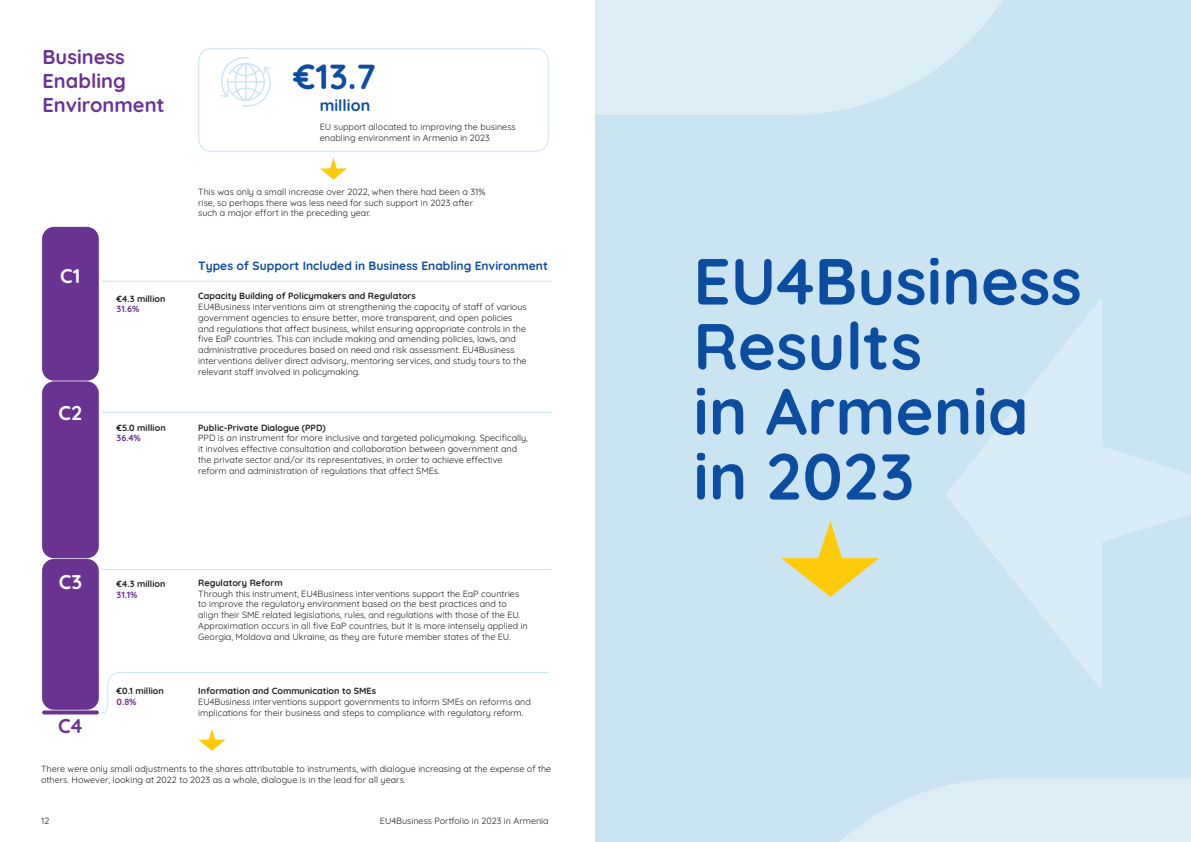
<style>
.page{position:relative;width:1191px;height:842px;background:#fff}
.page>*{position:absolute;margin:0;border:0;box-sizing:border-box;transform-origin:0 0}
.t1{font:700 65px/65px "Quicksand";color:#0d4da1}
.t2{font:700 35px "Quicksand";color:#0d4da1}
.t3{font:700 20px/24px "Quicksand";color:#6a3291}
.t4{font:700 20px "Quicksand";color:#fff}
.t5{font:700 16px "Quicksand";color:#0d4da1}
.t6{font:700 12px "Quicksand";color:#0d4da1}
.t7{font:9px/10.8px "Quicksand";color:#231f20}
.t8{font:700 9px/10.8px "Quicksand";color:#231f20}
.s1{color:#6a3291}
</style>
<div class="page">
<div style="left:42px;top:227px;width:57px;height:154px;background:#6a3291;border-radius:12px"></div>
<div style="left:42px;top:381px;width:57px;height:177px;background:#6a3291;border-radius:12px"></div>
<div style="left:42px;top:559px;width:57px;height:151px;background:#6a3291;border-radius:12px"></div>
<svg style="left:42px;top:710px;width:57px;height:4px"></svg>
<div style="left:595px;top:0;width:596px;height:842px;background:#cbe4f2"></div>
<svg style="left:946px;top:298px;width:245px;height:392px"></svg>
<div style="left:198px;top:48px;width:351px;height:104px;border:1px solid #cbe4f2;border-radius:12px"></div>
<svg style="left:221px;top:57px;width:50px;height:50px"></svg>
<hr style="left:102px;top:281px;width:449px;height:1px;background:#cbe4f2">
<hr style="left:102px;top:412px;width:449px;height:1px;background:#cbe4f2">
<hr style="left:102px;top:569px;width:449px;height:1px;background:#cbe4f2">
<svg style="left:102px;top:672px;width:447px;height:41px"></svg>
<svg style="left:320px;top:158px;width:27px;height:22px"></svg>
<svg style="left:198px;top:729px;width:27px;height:22px"></svg>
<svg style="left:781px;top:521px;width:98px;height:76px"></svg>
<svg style="left:595px;top:0;width:407px;height:115px;background:#daebf5"></svg>
<svg style="left:840px;top:779px;width:351px;height:63px;background:#daebf5"></svg>
<p class="t3" style="left:43px;top:43px;width:124px">Business<br>Enabling<br>Environment</p>
<p class="t4" style="left:60px;top:260px;width:22px">C1</p>
<p class="t8" style="left:117px;top:292px;width:50px">€4.3 million<br><span class="s1">31.6%</span></p>
<p class="t4" style="left:58px;top:397px;width:25px">C2</p>
<p class="t8" style="left:117px;top:421px;width:51px">€5.0 million<br><span class="s1">36.4%</span></p>
<p class="t4" style="left:59px;top:567px;width:25px">C3</p>
<p class="t8" style="left:117px;top:578px;width:50px">€4.3 million<br><span class="s1">31.1%</span></p>
<p class="t3" style="left:58px;top:712px;width:26px">C4</p>
<p class="t8" style="left:117px;top:684px;width:49px">€0.1 million<br><span class="s1">0.8%</span></p>
<p class="t2" style="left:293px;top:50px;width:84px">€13.7</p>
<p class="t5" style="left:320px;top:92px;width:52px">million</p>
<p class="t7" style="left:320px;top:120px;width:197px">EU support allocated to improving the business enabling environment in Armenia in 2023</p>
<p class="t7" style="left:198px;top:185px;width:289px">This was only a small increase over 2022, when there had been a 31% rise, so perhaps there was less need for such support in 2023 after such a major effort in the preceding year.</p>
<p class="t6" style="left:198px;top:256px;width:351px">Types of Support Included in Business Enabling Environment</p>
<p class="t1" style="left:693px;top:242px;width:390px">EU4Business<br>Results<br>in Armenia in 2023</p>
<p class="t8" style="left:198px;top:290px;width:219px">Capacity Building of Policymakers and Regulators</p>
<p class="t7" style="left:198px;top:301px;width:330px">EU4Business interventions aim at strengthening the capacity of staff of various government agencies to ensure better, more transparent, and open policies and regulations that affect business, whilst ensuring appropriate controls in the five EaP countries. This can include making and amending policies, laws, and administrative procedures based on need and risk assessment. EU4Business interventions deliver direct advisory, mentoring services, and study tours to the relevant staff involved in policymaking.</p>
<p class="t8" style="left:198px;top:421px;width:129px">Public-Private Dialogue (PPD)</p>
<p class="t7" style="left:198px;top:432px;width:331px">PPD is an instrument for more inclusive and targeted policymaking. Specifically, it involves effective consultation and collaboration between government and the private sector and/or its representatives, in order to achieve effective reform and administration of regulations that affect SMEs.</p>
<p class="t8" style="left:198px;top:576px;width:86px">Regulatory Reform</p>
<p class="t7" style="left:198px;top:587px;width:331px">Through this instrument, EU4Business interventions support the EaP countries to improve the regulatory environment based on the best practices and to align their SME related legislations, rules, and regulations with those of the EU.<br>Approximation occurs in all five EaP countries, but it is more intensely applied in Georgia, Moldova and Ukraine, as they are future member states of the EU.</p>
<p class="t8" style="left:198px;top:684px;width:179px">Information and Communication to SMEs</p>
<p class="t7" style="left:198px;top:695px;width:334px">EU4Business interventions support governments to inform SMEs on reforms and implications for their business and steps to compliance with regulatory reform.</p>
<p class="t7" style="left:41px;top:762px;width:512px">There were only small adjustments to the shares attributable to instruments, with dialogue increasing at the expense of the others. However, looking at 2022 to 2023 as a whole, dialogue is in the lead for all years.</p>
<p class="t7" style="left:41px;top:814px;width:10px">12</p>
<p class="t7" style="left:380px;top:815px;width:170px">EU4Business Portfolio in 2023 in Armenia</p>
</div>
